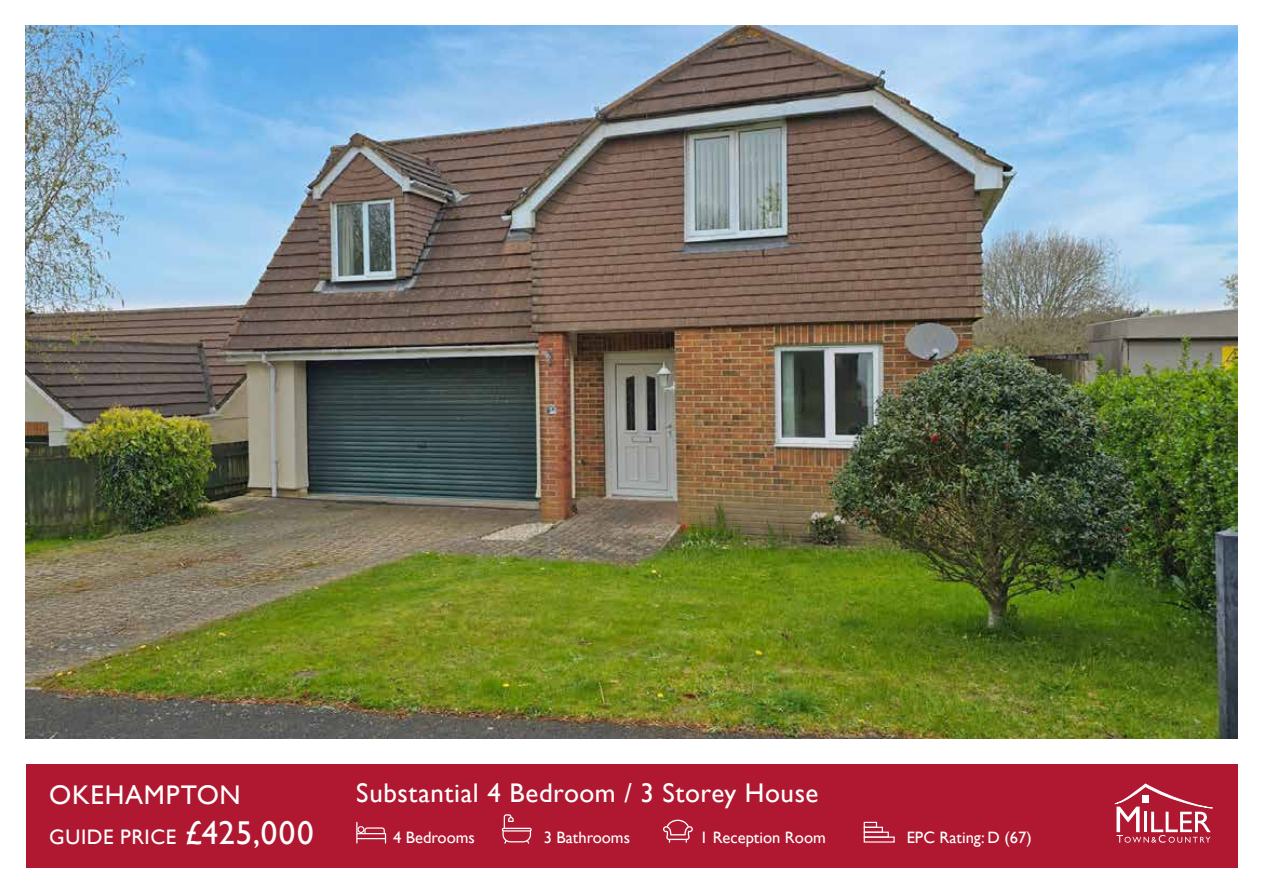
<style>
.page{position:relative;width:1263px;height:893px;background:#fff}
.page>*{position:absolute;margin:0;border:0;box-sizing:border-box;transform-origin:0 0}
.t1{font:27px "Gill Sans";letter-spacing:.02em;color:#fff}
.t2{font:21px "Gill Sans";letter-spacing:.025em;color:#fff}
.t3{font:16.5px "Gill Sans";color:#fff}
.s1{font-size:33px}
</style>
<div class="page">
<div style="left:26px;top:763px;width:1211px;height:104px;background:#af1830"></div>
<svg style="left:1115px;top:784px;width:97px;height:59px"></svg>
<svg style="left:356px;top:822px;width:30px;height:22px"></svg>
<svg style="left:502px;top:814px;width:30px;height:30px"></svg>
<svg style="left:663px;top:820px;width:30px;height:23px"></svg>
<div style="left:864px;top:822px;width:13px;height:6px;border:1px solid #fff"></div>
<div style="left:864px;top:827px;width:19px;height:6px;border:1px solid #fff"></div>
<div style="left:864px;top:832px;width:25px;height:6px;border:1px solid #fff"></div>
<div style="left:864px;top:836px;width:31px;height:7px;border:1px solid #fff"></div>
<img style="left:26px;top:26px;width:1211px;height:712px">
<h1 class="t1" style="left:356px;top:778px;width:464px">Substantial 4 Bedroom / 3 Storey House</h1>
<h1 class="t1" style="left:49px;top:779px;width:193px">OKEHAMPTON</h1>
<p class="t2" style="left:49px;top:824px;width:266px">GUIDE PRICE <span class="s1">£425,000</span></p>
<p class="t3" style="left:393px;top:827px;width:83px">4 Bedrooms</p>
<p class="t3" style="left:544px;top:827px;width:88px">3 Bathrooms</p>
<p class="t3" style="left:700px;top:827px;width:128px">1 Reception Room</p>
<p class="t3" style="left:907px;top:827px;width:126px">EPC Rating: D (67)</p>
</div>
